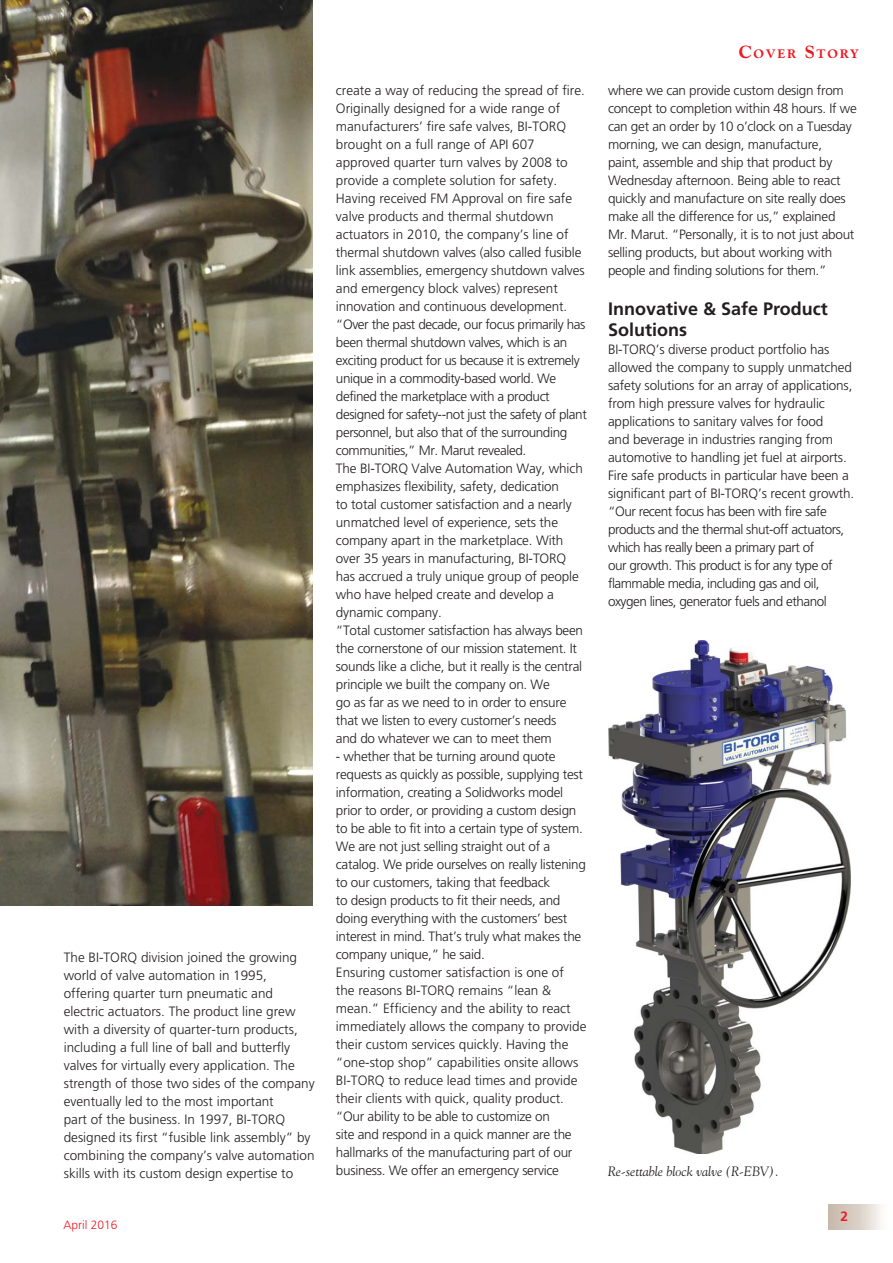
<style>
.page{position:relative;width:893px;height:1263px;background:#fff}
.page>*{position:absolute;margin:0;border:0;box-sizing:border-box;transform-origin:0 0}
.t1{font:700 18px/21.6px "Frutiger";color:#231f20}
.t2{font:300 13.5px/18px "Frutiger";letter-spacing:-.01em;color:#231f20}
.t3{font:italic 13.5px "Goudy";color:#231f20}
.t4{font:700 13.5px "Frutiger";color:#ed1c24}
.t5{font:800 12.6px "Goudy";letter-spacing:.145em;color:#ed1c24}
.t6{font:300 12px "Frutiger";color:#ed1c24}
.s1{font-size:18px}
</style>
<div class="page">
<div style="left:828px;top:1204px;width:60px;height:25px;background:linear-gradient(to right,#c2b2a3,#faf9f7)"></div>
<img style="left:0;top:0;width:312px;height:906px">
<img style="left:608px;top:640px;width:242px;height:514px">
<p class="t2" style="left:64px;top:949px;width:252px">The BI-TORQ division joined the growing world of valve automation in 1995, offering quarter turn pneumatic and electric actuators. The product line grew with a diversity of quarter-turn products, including a full line of ball and butterfly valves for virtually every application. The strength of those two sides of the company eventually led to the most important<br>part of the business. In 1997, BI-TORQ designed its first “fusible link assembly” by combining the company’s valve automation skills with its custom design expertise to</p>
<p class="t6" style="left:64px;top:1220px;width:56px">April 2016</p>
<p class="t2" style="left:336px;top:83px;width:252px">create a way of reducing the spread of fire.<br>Originally designed for a wide range of manufacturers’ fire safe valves, BI-TORQ brought on a full range of API 607 approved quarter turn valves by 2008 to provide a complete solution for safety.<br>Having received FM Approval on fire safe valve products and thermal shutdown actuators in 2010, the company’s line of thermal shutdown valves (also called fusible link assemblies, emergency shutdown valves and emergency block valves) represent innovation and continuous development. “Over the past decade, our focus primarily has been thermal shutdown valves, which is an exciting product for us because it is extremely unique in a commodity-based world. We defined the marketplace with a product designed for safety--not just the safety of plant personnel, but also that of the surrounding communities,” Mr. Marut revealed.<br>The BI-TORQ Valve Automation Way, which emphasizes flexibility, safety, dedication<br>to total customer satisfaction and a nearly unmatched level of experience, sets the company apart in the marketplace. With over 35 years in manufacturing, BI-TORQ has accrued a truly unique group of people who have helped create and develop a dynamic company.<br>“Total customer satisfaction has always been the cornerstone of our mission statement. It sounds like a cliche, but it really is the central principle we built the company on. We<br>go as far as we need to in order to ensure that we listen to every customer’s needs<br>and do whatever we can to meet them</p>
<p class="t2" style="left:336px;top:749px;width:252px">- whether that be turning around quote requests as quickly as possible, supplying test information, creating a Solidworks model prior to order, or providing a custom design to be able to fit into a certain type of system.<br>We are not just selling straight out of a catalog. We pride ourselves on really listening to our customers, taking that feedback<br>to design products to fit their needs, and doing everything with the customers’ best interest in mind. That’s truly what makes the company unique,” he said.<br>Ensuring customer satisfaction is one of<br>the reasons BI-TORQ remains “lean &amp; mean.” Efficiency and the ability to react immediately allows the company to provide their custom services quickly. Having the “one-stop shop” capabilities onsite allows BI-TORQ to reduce lead times and provide their clients with quick, quality product. “Our ability to be able to customize on<br>site and respond in a quick manner are the hallmarks of the manufacturing part of our business. We offer an emergency service</p>
<p class="t5" style="left:739px;top:49px;width:122px"><span class="s1">C</span>OVER <span class="s1">S</span>TORY</p>
<p class="t2" style="left:608px;top:83px;width:250px">where we can provide custom design from concept to completion within 48 hours. If we can get an order by 10 o’clock on a Tuesday morning, we can design, manufacture, paint, assemble and ship that product by Wednesday afternoon. Being able to react quickly and manufacture on site really does make all the difference for us,” explained Mr. Marut. “Personally, it is to not just about selling products, but about working with people and finding solutions for them.”</p>
<h1 class="t1" style="left:608px;top:299px;width:221px">Innovative &amp; Safe Product<br>Solutions</h1>
<p class="t2" style="left:608px;top:342px;width:248px">BI-TORQ’s diverse product portfolio has allowed the company to supply unmatched safety solutions for an array of applications, from high pressure valves for hydraulic applications to sanitary valves for food<br>and beverage in industries ranging from automotive to handling jet fuel at airports.<br>Fire safe products in particular have been a significant part of BI-TORQ’s recent growth. “Our recent focus has been with fire safe products and the thermal shut-off actuators, which has really been a primary part of<br>our growth. This product is for any type of flammable media, including gas and oil, oxygen lines, generator fuels and ethanol</p>
<p class="t3" style="left:608px;top:1166px;width:173px">Re-settable block valve (R-EBV).</p>
<p class="t4" style="left:840px;top:1211px;width:9px">2</p>
</div>
